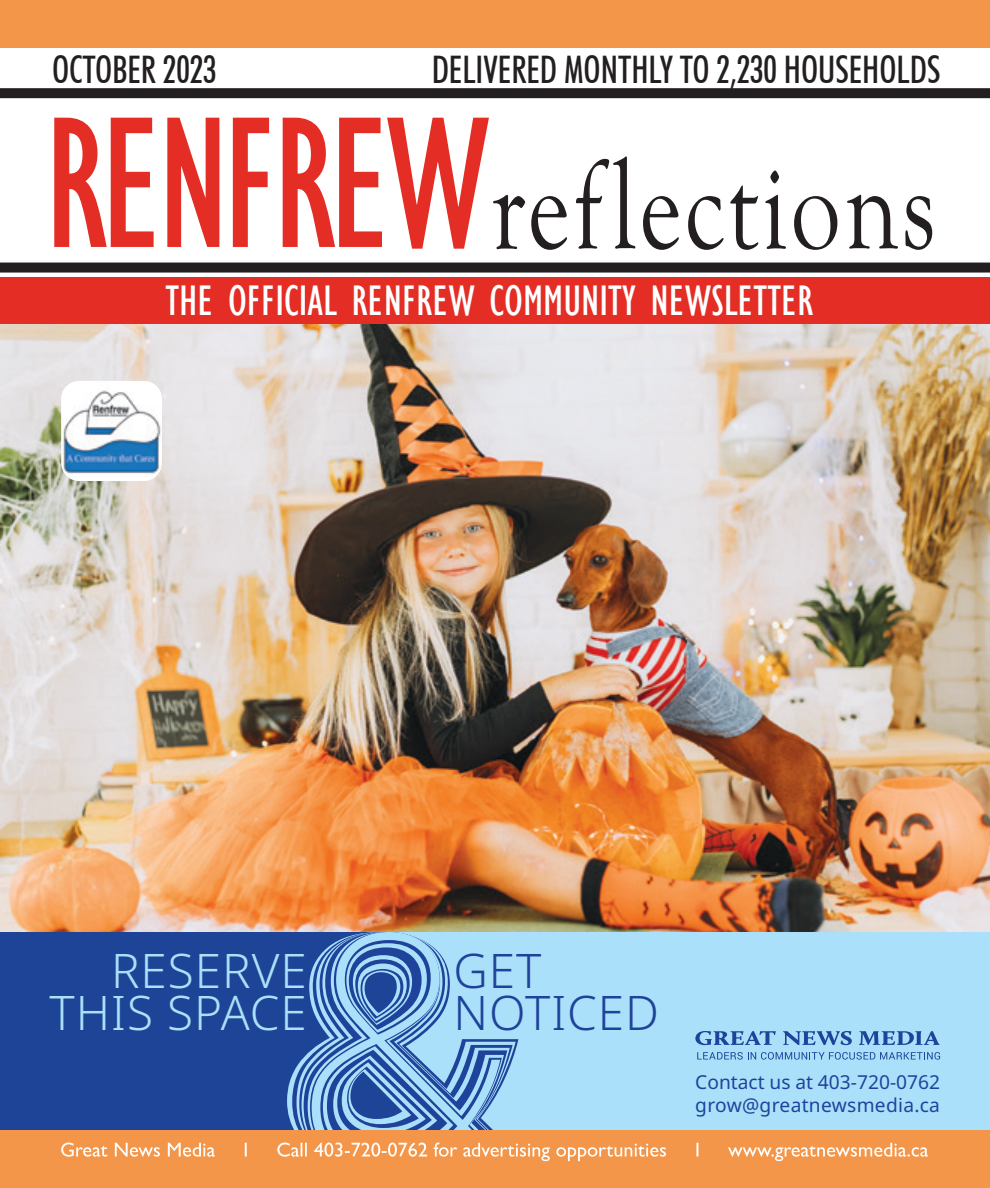
<style>
.page{position:relative;width:990px;height:1188px;background:#fff}
.page>*{position:absolute;margin:0;border:0;box-sizing:border-box;transform-origin:0 0}
.t1{font:condensed 193.6px "Gill Sans";letter-spacing:-.04em;color:#e42d24;scale:.9 1}
.t2{font:127.2px "Goudy Old Style T";letter-spacing:.03em;color:#231f20;scale:.79 1}
.t3{font:300 47.6px/42.6px "Noto Sans";letter-spacing:.02em;color:#aae0f9;text-align:right}
.t4{font:300 47.6px/42.6px "Noto Sans";letter-spacing:.02em;color:#1f439b}
.t5{font:condensed 44px "Gill Sans";color:#fff}
.t6{font:500 condensed 38px "Futura BT";color:#231f20;scale:.92 1}
.t7{font:19.2px/23px "Noto Sans";color:#1f439b}
</style>
<div class="page">
<div style="left:0;top:0;width:990px;height:162px;background:#f49649"></div>
<div style="left:0;top:1130px;width:990px;height:58px;background:#f49649"></div>
<svg style="left:61px;top:1143px;width:867px;height:18px"></svg>
<div style="left:0;top:48px;width:990px;height:230px;background:#fff"></div>
<div style="left:0;top:88px;width:990px;height:10px;background:#231f20"></div>
<div style="left:0;top:263px;width:990px;height:10px;background:#231f20"></div>
<div style="left:0;top:278px;width:990px;height:46px;background:#e42d24"></div>
<img style="left:0;top:324px;width:990px;height:608px">
<img style="left:61px;top:381px;width:101px;height:100px">
<div style="left:0;top:932px;width:990px;height:198px;background:#aae0f9"></div>
<div style="left:0;top:932px;width:287px;height:198px;background:#1d4497"></div>
<svg style="left:287px;top:932px;width:5px;height:198px"></svg>
<svg style="left:292px;top:932px;width:5px;height:198px"></svg>
<svg style="left:297px;top:932px;width:222px;height:198px"></svg>
<svg style="left:697px;top:1052px;width:243px;height:8px"></svg>
<svg style="left:695px;top:1031px;width:81px;height:14px"></svg>
<svg style="left:783px;top:1031px;width:69px;height:14px"></svg>
<svg style="left:859px;top:1031px;width:81px;height:14px"></svg>
<p class="t6" style="left:52px;top:46px;width:181px">OCTOBER 2023</p>
<p class="t6" style="left:432px;top:46px;width:555px">DELIVERED MONTHLY TO 2,230 HOUSEHOLDS</p>
<p class="t1" style="left:44px;top:69px;width:498px">RENFREW</p>
<p class="t5" style="left:165px;top:275px;width:649px">THE OFFICIAL RENFREW COMMUNITY NEWSLETTER</p>
<p class="t2" style="left:491px;top:137px;width:565px">reflections</p>
<p class="t3" style="left:50px;top:950px;width:259px">RESERVE<br>THIS SPACE</p>
<p class="t4" style="left:454px;top:950px;width:207px">GET<br>NOTICED</p>
<p class="t7" style="left:695px;top:1071px;width:246px">Contact us at 403-720-0762 grow@greatnewsmedia.ca</p>
</div>
